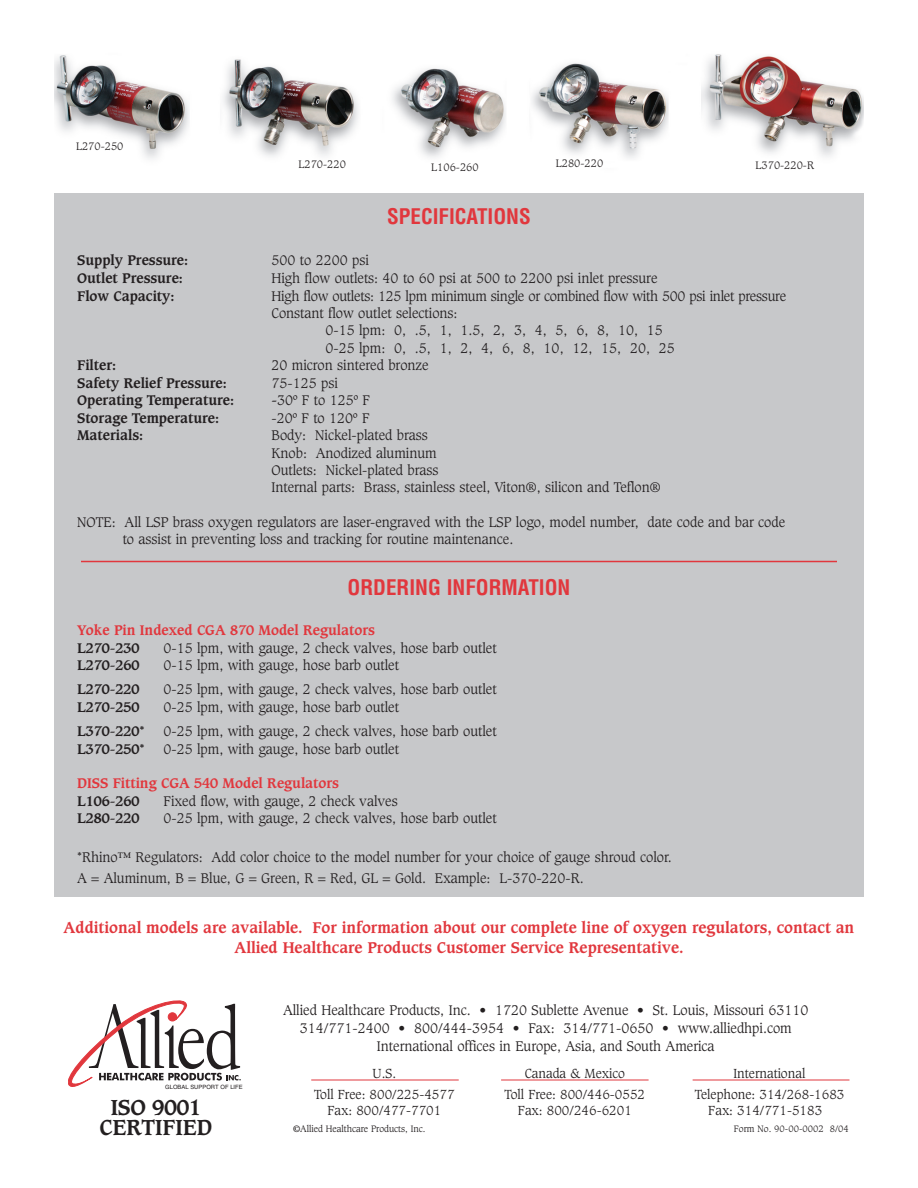
<style>
.page{position:relative;width:918px;height:1188px;background:#fff}
.page>*{position:absolute;margin:0;border:0;box-sizing:border-box;transform-origin:0 0}
.t1{font:700 condensed 21px "Helvetica";color:#e1373d}
.t2{font:700 21px/19.5px "Caxton";color:#231f20;text-align:center}
.t3{font:700 15px/19.5px "Caxton";color:#e1373d;text-align:center}
.t4{font:300 13.5px/17.4px "Caxton";color:#231f20}
.t5{font:700 13.5px "Caxton";color:#231f20}
.t6{font:300 13.5px "Caxton";letter-spacing:-.02em;color:#231f20}
.t7{font:700 13.5px "Caxton";color:#e1373d}
.t8{font:300 12.75px "Caxton";color:#231f20}
.t9{font:300 10.5px "Caxton";color:#231f20}
.t10{font:300 9px "Caxton";color:#231f20}
.t11{font:5.85px "Helvetica";color:#231f20}
.s1{font-weight:700}
.s2{font-weight:400}
</style>
<div class="page">
<hr style="left:311px;top:1080px;width:148px;height:1px;background:#e1373d">
<hr style="left:501px;top:1080px;width:148px;height:1px;background:#e1373d">
<hr style="left:693px;top:1080px;width:156px;height:1px;background:#e1373d">
<div style="left:54px;top:193px;width:810px;height:704px;background:#c7c8ca"></div>
<svg style="left:68px;top:1001px;width:173px;height:86px"></svg>
<img style="left:54px;top:54px;width:810px;height:105px">
<hr style="left:81px;top:561px;width:756px;height:1px;background:#e1373d">
<p class="t9" style="left:76px;top:142px;width:49px">L270-250</p>
<p class="t9" style="left:298px;top:159px;width:49px">L270-220</p>
<p class="t9" style="left:431px;top:162px;width:49px">L106-260</p>
<p class="t9" style="left:556px;top:159px;width:49px">L280-220</p>
<p class="t9" style="left:756px;top:160px;width:60px">L370-220-R</p>
<h1 class="t1" style="left:387px;top:208px;width:145px">SPECIFICATIONS</h1>
<p class="t5" style="left:77px;top:254px;width:113px">Supply Pressure:</p>
<p class="t4" style="left:271px;top:252px;width:99px">500 to 2200 psi</p>
<p class="t5" style="left:77px;top:272px;width:107px">Outlet Pressure:</p>
<p class="t4" style="left:271px;top:271px;width:388px">High flow outlets: 40 to 60 psi at 500 to 2200 psi inlet pressure</p>
<p class="t5" style="left:77px;top:289px;width:99px">Flow Capacity:</p>
<p class="t6" style="left:271px;top:290px;width:516px">High flow outlets: 125 lpm minimum single or combined flow with 500 psi inlet pressure</p>
<p class="t4" style="left:271px;top:306px;width:188px">Constant flow outlet selections:</p>
<p class="t4" style="left:325px;top:323px;width:339px">0-15 lpm: 0, .5, 1, 1.5, 2, 3, 4, 5, 6, 8, 10, 15</p>
<p class="t4" style="left:325px;top:340px;width:351px">0-25 lpm: 0, .5, 1, 2, 4, 6, 8, 10, 12, 15, 20, 25</p>
<p class="t5" style="left:77px;top:359px;width:40px">Filter:</p>
<p class="t4" style="left:271px;top:358px;width:159px">20 micron sintered bronze</p>
<p class="t5" style="left:77px;top:376px;width:151px">Safety Relief Pressure:</p>
<p class="t4" style="left:271px;top:375px;width:68px">75-125 psi</p>
<p class="t5" style="left:77px;top:394px;width:159px">Operating Temperature:</p>
<p class="t4" style="left:272px;top:393px;width:100px"><span class="s1">-</span>30º F to 125º F</p>
<p class="t5" style="left:77px;top:411px;width:144px">Storage Temperature:</p>
<p class="t4" style="left:271px;top:410px;width:100px">-20º F to 120º F</p>
<p class="t5" style="left:77px;top:429px;width:68px">Materials:</p>
<p class="t4" style="left:271px;top:428px;width:391px">Body: Nickel-plated brass<br>Knob: Anodized aluminum<br>Outlets: Nickel-plated brass<br>Internal parts: Brass, stainless steel, Viton®, silicon and Teflon®</p>
<p class="t4" style="left:123px;top:514px;width:664px;text-indent:-46px">NOTE: All LSP brass oxygen regulators are laser-engraved with the LSP logo, model number, date code and bar code to assist in preventing loss and tracking for routine maintenance.</p>
<h1 class="t1" style="left:348px;top:580px;width:224px">ORDERING INFORMATION</h1>
<p class="t7" style="left:77px;top:624px;width:299px">Yoke Pin Indexed CGA 870 Model Regulators</p>
<p class="t5" style="left:77px;top:642px;width:64px">L270-230</p>
<p class="t4" style="left:163px;top:640px;width:335px">0-15 lpm, with gauge, 2 check valves, hose barb outlet</p>
<p class="t5" style="left:77px;top:659px;width:64px">L270-260</p>
<p class="t4" style="left:163px;top:658px;width:237px">0-15 lpm, with gauge, hose barb outlet</p>
<p class="t5" style="left:77px;top:683px;width:64px">L270-220</p>
<p class="t4" style="left:163px;top:682px;width:335px">0-25 lpm, with gauge, 2 check valves, hose barb outlet</p>
<p class="t5" style="left:77px;top:701px;width:64px">L270-250</p>
<p class="t4" style="left:163px;top:699px;width:237px">0-25 lpm, with gauge, hose barb outlet</p>
<p class="t5" style="left:77px;top:725px;width:69px">L370-220*</p>
<p class="t4" style="left:163px;top:723px;width:335px">0-25 lpm, with gauge, 2 check valves, hose barb outlet</p>
<p class="t5" style="left:77px;top:742px;width:69px">L370-250*</p>
<p class="t4" style="left:163px;top:741px;width:237px">0-25 lpm, with gauge, hose barb outlet</p>
<p class="t7" style="left:77px;top:777px;width:263px">DISS Fitting CGA 540 Model Regulators</p>
<p class="t5" style="left:77px;top:795px;width:64px">L106-260</p>
<p class="t4" style="left:163px;top:793px;width:236px">Fixed flow, with gauge, 2 check valves</p>
<p class="t5" style="left:77px;top:812px;width:64px">L280-220</p>
<p class="t4" style="left:163px;top:811px;width:335px">0-25 lpm, with gauge, 2 check valves, hose barb outlet</p>
<p class="t4" style="left:77px;top:847px;width:596px;line-height:21px">*Rhino™ Regulators: Add color choice to the model number for your choice of gauge shroud color.<br>A = Aluminum, B = Blue, G = Green, R = Red, GL = Gold. Example: L-370-220-R.</p>
<p class="t3" style="left:64px;top:919px;width:792px">Additional models are available. For information about our complete line of oxygen regulators, contact an<br>Allied Healthcare Products Customer Service Representative.</p>
<p class="t11" style="left:165px;top:1084px;width:79px">GLOBAL SUPPORT OF LIFE</p>
<h1 class="t2" style="left:100px;top:1099px;width:114px">ISO 9001<br>CERTIFIED</h1>
<p class="t4" style="left:283px;top:1002px;width:527px;line-height:18px;text-align:center">Allied Healthcare Products, Inc. • 1720 Sublette Avenue • St. Louis, Missouri 63110<br>314/771-2400 • 800/444-3954 • Fax: 314/771-0650 • www.alliedhpi.com<br>International offices in Europe, Asia, and South America</p>
<p class="t8" style="left:373px;top:1067px;width:25px">U.S.</p>
<p class="t8" style="left:525px;top:1067px;width:102px">Canada &amp; Mexico</p>
<p class="t8" style="left:734px;top:1067px;width:73px">International</p>
<p class="t8" style="left:314px;top:1088px;width:142px">Toll Free: 800/225-4577</p>
<p class="t8" style="left:505px;top:1088px;width:142px">Toll Free: 800/446-0552</p>
<p class="t8" style="left:695px;top:1088px;width:151px">Telephone: 314/268-1683</p>
<p class="t8" style="left:327px;top:1105px;width:115px">Fax: 800/477-7701</p>
<p class="t8" style="left:518px;top:1105px;width:115px">Fax: 800/246-6201</p>
<p class="t8" style="left:708px;top:1105px;width:115px">Fax: 314/771-5183</p>
<p class="t10" style="left:293px;top:1125px;width:134px"><span class="s2">©</span>Allied Healthcare Products, Inc.</p>
<p class="t10" style="left:734px;top:1125px;width:117px">Form No. 90-00-0002 8/04</p>
</div>
